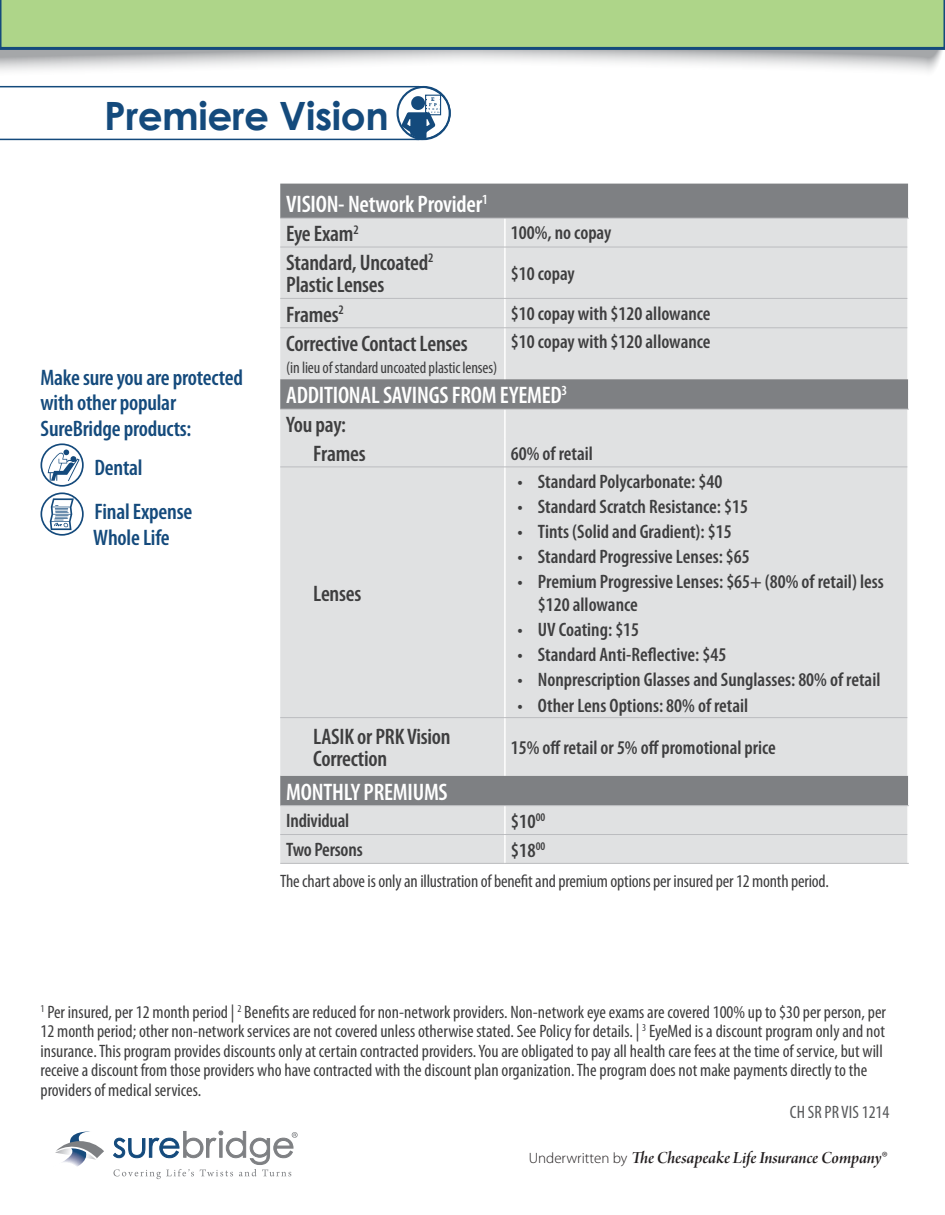
<style>
.page{position:relative;width:945px;height:1215px;background:#fff}
.page>*{position:absolute;margin:0;border:0;box-sizing:border-box;transform-origin:0 0}
.t1{font:700 39px "Century Gothic";letter-spacing:-.01em;color:#144a7c}
.t2{font:600 condensed 24px "Myriad Pro";letter-spacing:-.01em;color:#fff}
.t3{font:600 condensed 22.5px/22.5px "Myriad Pro";letter-spacing:-.01em;color:#3e3e3f}
.t4{font:600 condensed 22.5px/25.5px "Myriad Pro";letter-spacing:-.01em;color:#144a7c}
.t5{font:600 condensed 20.25px "Myriad Pro";color:#3e3e3f}
.t6{font:600 condensed 19.5px/22.5px "Myriad Pro";color:#3e3e3f}
.t7{font:condensed 18px/19.5px "Myriad Pro";color:#3e3e3f}
.t8{font:18px "Arno Pro Smbd Italic Display";letter-spacing:-.005em;color:#231f20}
.t9{font:condensed 18px "Myriad Pro";color:#57585a}
.t10{font:condensed 16.5px "Myriad Pro";letter-spacing:-.01em;color:#3e3e3f}
.s1{font-family:"Myriad Pro";font-weight:300;font-size:15px}
</style>
<div class="page">
<svg style="left:0;top:50px;width:943px;height:22px"></svg>
<svg style="left:0;top:0;width:945px;height:50px;background:#a4cc88"></svg>
<div style="left:280px;top:184px;width:628px;height:34px;background:#7e8083"></div>
<svg style="left:280px;top:219px;width:628px;height:644px;background:#d6d7d9"></svg>
<hr style="left:504px;top:218px;width:2px;height:29px;background:#fff">
<hr style="left:907px;top:218px;width:2px;height:29px;background:#fff">
<hr style="left:504px;top:247px;width:2px;height:51px;background:#fff">
<hr style="left:907px;top:247px;width:2px;height:51px;background:#fff">
<hr style="left:504px;top:299px;width:2px;height:29px;background:#fff">
<hr style="left:907px;top:298px;width:2px;height:30px;background:#fff">
<hr style="left:504px;top:328px;width:2px;height:51px;background:#fff">
<hr style="left:907px;top:328px;width:2px;height:51px;background:#fff">
<hr style="left:504px;top:409px;width:2px;height:29px;background:#fff">
<hr style="left:907px;top:409px;width:2px;height:29px;background:#fff">
<hr style="left:504px;top:438px;width:2px;height:29px;background:#fff">
<hr style="left:907px;top:438px;width:2px;height:29px;background:#fff">
<hr style="left:504px;top:467px;width:2px;height:250px;background:#fff">
<hr style="left:907px;top:467px;width:2px;height:251px;background:#fff">
<hr style="left:504px;top:718px;width:2px;height:58px;background:#fff">
<hr style="left:907px;top:718px;width:2px;height:58px;background:#fff">
<hr style="left:504px;top:806px;width:2px;height:28px;background:#fff">
<hr style="left:907px;top:806px;width:2px;height:29px;background:#fff">
<hr style="left:504px;top:835px;width:2px;height:28px;background:#fff">
<hr style="left:907px;top:835px;width:2px;height:28px;background:#fff">
<hr style="left:280px;top:218px;width:225px;height:1px;background:#bbbcbf">
<hr style="left:505px;top:218px;width:404px;height:1px;background:#bbbcbf">
<hr style="left:280px;top:247px;width:225px;height:1px;background:#bbbcbf">
<hr style="left:505px;top:247px;width:402px;height:1px;background:#bbbcbf">
<hr style="left:280px;top:834px;width:225px;height:1px;background:#bbbcbf">
<hr style="left:280px;top:863px;width:225px;height:1px;background:#bbbcbf">
<hr style="left:505px;top:863px;width:404px;height:1px;background:#bbbcbf">
<hr style="left:280px;top:298px;width:225px;height:1px;background:#bbbcbf">
<hr style="left:505px;top:298px;width:402px;height:1px;background:#bbbcbf">
<hr style="left:280px;top:409px;width:225px;height:1px;background:#bbbcbf">
<hr style="left:505px;top:409px;width:404px;height:1px;background:#bbbcbf">
<hr style="left:280px;top:467px;width:225px;height:1px;background:#bbbcbf">
<hr style="left:505px;top:467px;width:402px;height:1px;background:#bbbcbf">
<hr style="left:280px;top:805px;width:225px;height:1px;background:#bbbcbf">
<hr style="left:505px;top:805px;width:404px;height:1px;background:#bbbcbf">
<hr style="left:505px;top:834px;width:402px;height:1px;background:#bbbcbf">
<hr style="left:280px;top:717px;width:225px;height:1px;background:#bbbcbf">
<hr style="left:505px;top:717px;width:402px;height:1px;background:#bbbcbf">
<hr style="left:280px;top:328px;width:225px;height:1px;background:#bbbcbf">
<hr style="left:505px;top:328px;width:402px;height:1px;background:#bbbcbf">
<svg style="left:0;top:85px;width:451px;height:56px"></svg>
<svg style="left:40px;top:443px;width:44px;height:93px"></svg>
<svg style="left:55px;top:1131px;width:49px;height:36px"></svg>
<svg style="left:113px;top:1131px;width:185px;height:48px"></svg>
<p class="t1" style="left:104px;top:86px;width:286px">Premiere Vision</p>
<p class="t4" style="left:40px;top:365px;width:204px">Make sure you are protected with other popular<br>SureBridge products:</p>
<p class="t4" style="left:94px;top:455px;width:50px">Dental</p>
<p class="t4" style="left:93px;top:500px;width:100px">Final Expense<br>Whole Life</p>
<p class="t2" style="left:286px;top:191px;width:203px">VISION- Network Provider<sup>1</sup></p>
<p class="t3" style="left:286px;top:223px;width:74px">Eye Exam<sup>2</sup></p>
<p class="t6" style="left:511px;top:221px;width:102px">100%, no copay</p>
<p class="t3" style="left:286px;top:252px;width:149px">Standard, Uncoated<sup>2<br></sup>Plastic Lenses</p>
<p class="t6" style="left:511px;top:263px;width:65px">$10 copay</p>
<p class="t3" style="left:286px;top:303px;width:59px">Frames<sup>2</sup></p>
<p class="t6" style="left:511px;top:303px;width:201px">$10 copay with $120 allowance</p>
<p class="t3" style="left:286px;top:332px;width:183px">Corrective Contact Lenses</p>
<p class="t10" style="left:286px;top:358px;width:212px">(in lieu of standard uncoated plastic lenses)</p>
<p class="t6" style="left:511px;top:331px;width:201px">$10 copay with $120 allowance</p>
<p class="t2" style="left:286px;top:382px;width:283px">ADDITIONAL SAVINGS FROM EYEMED<sup>3</sup></p>
<p class="t3" style="left:286px;top:414px;width:61px">You pay:</p>
<p class="t3" style="left:313px;top:443px;width:54px">Frames</p>
<p class="t6" style="left:511px;top:442px;width:84px">60% of retail</p>
<p class="t3" style="left:313px;top:582px;width:50px">Lenses</p>
<p class="t6" style="left:518px;top:470px;width:206px">• Standard Polycarbonate: $40</p>
<p class="t6" style="left:518px;top:495px;width:232px">• Standard Scratch Resistance: $15</p>
<p class="t6" style="left:518px;top:521px;width:216px">• Tints (Solid and Gradient): $15</p>
<p class="t6" style="left:518px;top:546px;width:234px">• Standard Progressive Lenses: $65</p>
<p class="t6" style="left:538px;top:571px;width:347px;text-indent:-20px">• Premium Progressive Lenses: $65+ (80% of retail) less $120 allowance</p>
<p class="t6" style="left:518px;top:619px;width:123px">• UV Coating: $15</p>
<p class="t6" style="left:518px;top:644px;width:210px">• Standard Anti-Reflective: $45</p>
<p class="t6" style="left:518px;top:669px;width:364px">• Nonprescription Glasses and Sunglasses: 80% of retail</p>
<p class="t6" style="left:518px;top:694px;width:232px">• Other Lens Options: 80% of retail</p>
<p class="t3" style="left:313px;top:726px;width:139px">LASIK or PRK Vision<br>Correction</p>
<p class="t6" style="left:511px;top:737px;width:267px">15% off retail or 5% off promotional price</p>
<p class="t2" style="left:286px;top:779px;width:163px">MONTHLY PREMIUMS</p>
<p class="t6" style="left:286px;top:810px;width:65px">Individual</p>
<p class="t5" style="left:511px;top:810px;width:36px">$10<sup>00</sup></p>
<p class="t6" style="left:286px;top:839px;width:78px">Two Persons</p>
<p class="t5" style="left:511px;top:839px;width:36px">$18<sup>00</sup></p>
<p class="t7" style="left:280px;top:871px;width:550px">The chart above is only an illustration of benefit and premium options per insured per 12 month period.</p>
<p class="t7" style="left:40px;top:1002px;width:847px"><sup>1</sup> Per insured, per 12 month period | <sup>2</sup> Benefits are reduced for non-network providers. Non-network eye exams are covered 100% up to $30 per person, per 12 month period; other non-network services are not covered unless otherwise stated. See Policy for details. | <sup>3</sup> EyeMed is a discount program only and not insurance. This program provides discounts only at certain contracted providers. You are obligated to pay all health care fees at the time of service, but will receive a discount from those providers who have contracted with the discount plan organization. The program does not make payments directly to the providers of medical services.</p>
<p class="t9" style="left:790px;top:1101px;width:101px">CH SR PR VIS 1214</p>
<p class="t8" style="left:529px;top:1148px;width:360px"><span class="s1">Underwritten by</span> The Chesapeake Life Insurance Company<span class="s1">®</span></p>
</div>
